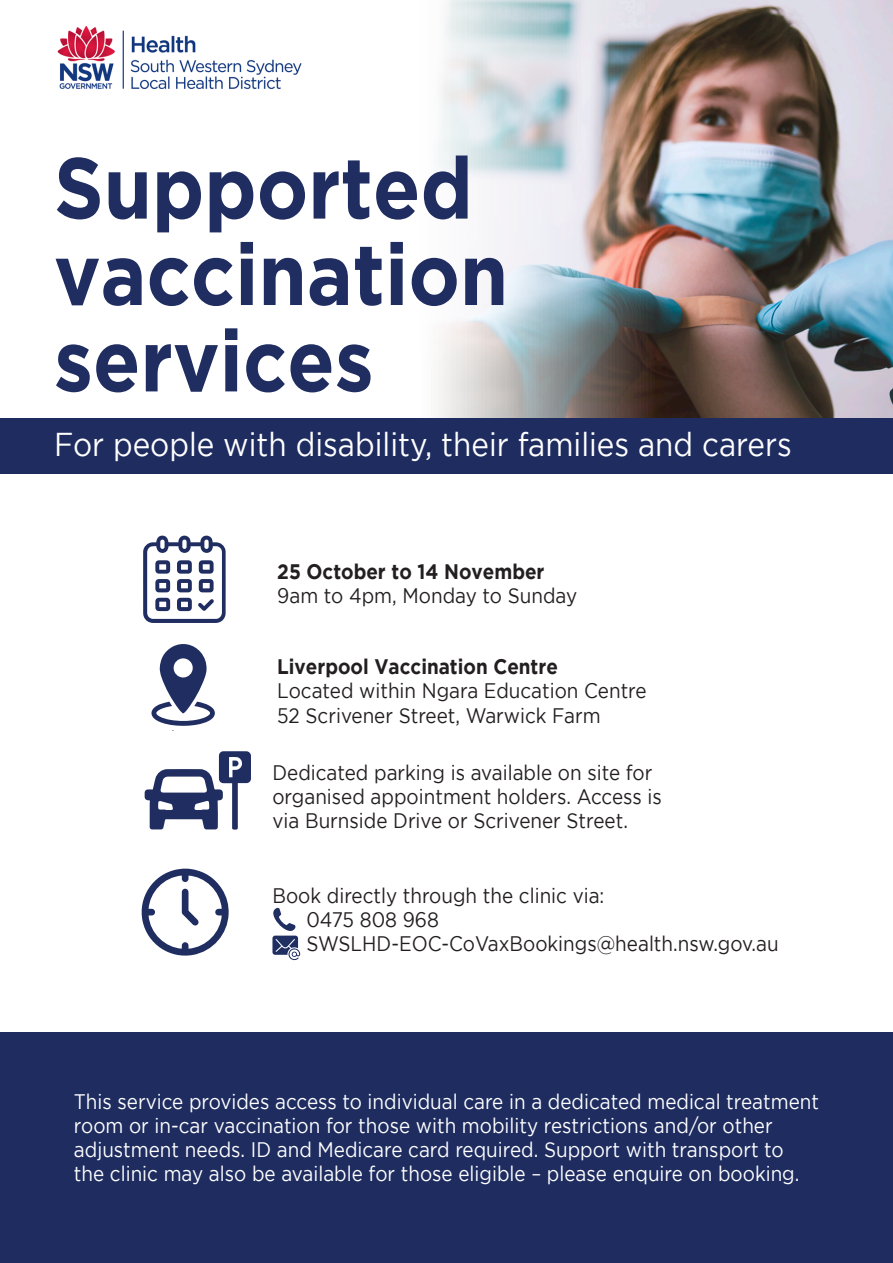
<style>
.page{position:relative;width:893px;height:1263px;background:#fff}
.page>*{position:absolute;margin:0;border:0;box-sizing:border-box;transform-origin:0 0}
.t1{font:700 86.4px "Gotham";color:#202d60;scale:.9 1}
.t2{font:33px "Gotham";color:#fff;scale:.9 1}
.t3{font:21px/24px "Gotham";color:#231f20;scale:.9 1}
.t4{font:21px/24px "Gotham";color:#fff;scale:.9 1}
.t5{font:700 21px "Gotham";color:#231f20;scale:.9 1}
</style>
<div class="page">
<img style="left:438px;top:0;width:455px;height:418px">
<div style="left:0;top:418px;width:893px;height:55px;background:#1e2c60"></div>
<div style="left:0;top:1032px;width:893px;height:231px;background:#1e2c60"></div>
<svg style="left:151px;top:644px;width:64px;height:87px"></svg>
<svg style="left:143px;top:535px;width:83px;height:88px"></svg>
<svg style="left:145px;top:751px;width:106px;height:79px"></svg>
<svg style="left:141px;top:869px;width:88px;height:87px"></svg>
<svg style="left:272px;top:908px;width:28px;height:53px"></svg>
<img style="left:57px;top:26px;width:245px;height:63px">
<p class="t1" style="left:54px;top:138px;width:467px">Supported</p>
<p class="t1" style="left:54px;top:224px;width:506px">vaccination</p>
<p class="t1" style="left:54px;top:311px;width:357px">services</p>
<p class="t2" style="left:54px;top:426px;width:821px">For people with disability, their families and carers</p>
<p class="t5" style="left:277px;top:559px;width:298px">25 October to 14 November</p>
<p class="t3" style="left:277px;top:583px;width:335px">9am to 4pm, Monday to Sunday</p>
<p class="t5" style="left:277px;top:655px;width:313px">Liverpool Vaccination Centre</p>
<p class="t3" style="left:277px;top:679px;width:412px">Located within Ngara Education Centre</p>
<p class="t3" style="left:277px;top:703px;width:361px">52 Scrivener Street, Warwick Farm</p>
<p class="t3" style="left:272px;top:761px;width:434px">Dedicated parking is available on site for organised appointment holders. Access is via Burnside Drive or Scrivener Street.</p>
<p class="t3" style="left:272px;top:884px;width:370px">Book directly through the clinic via:</p>
<p class="t3" style="left:306px;top:908px;width:526px">0475 808 968<br>SWSLHD-EOC-CoVaxBookings@health.nsw.gov.au</p>
<p class="t4" style="left:74px;top:1089px;width:829px">This service provides access to individual care in a dedicated medical treatment room or in-car vaccination for those with mobility restrictions and/or other adjustment needs. ID and Medicare card required. Support with transport to the clinic may also be available for those eligible – please enquire on booking.</p>
</div>
